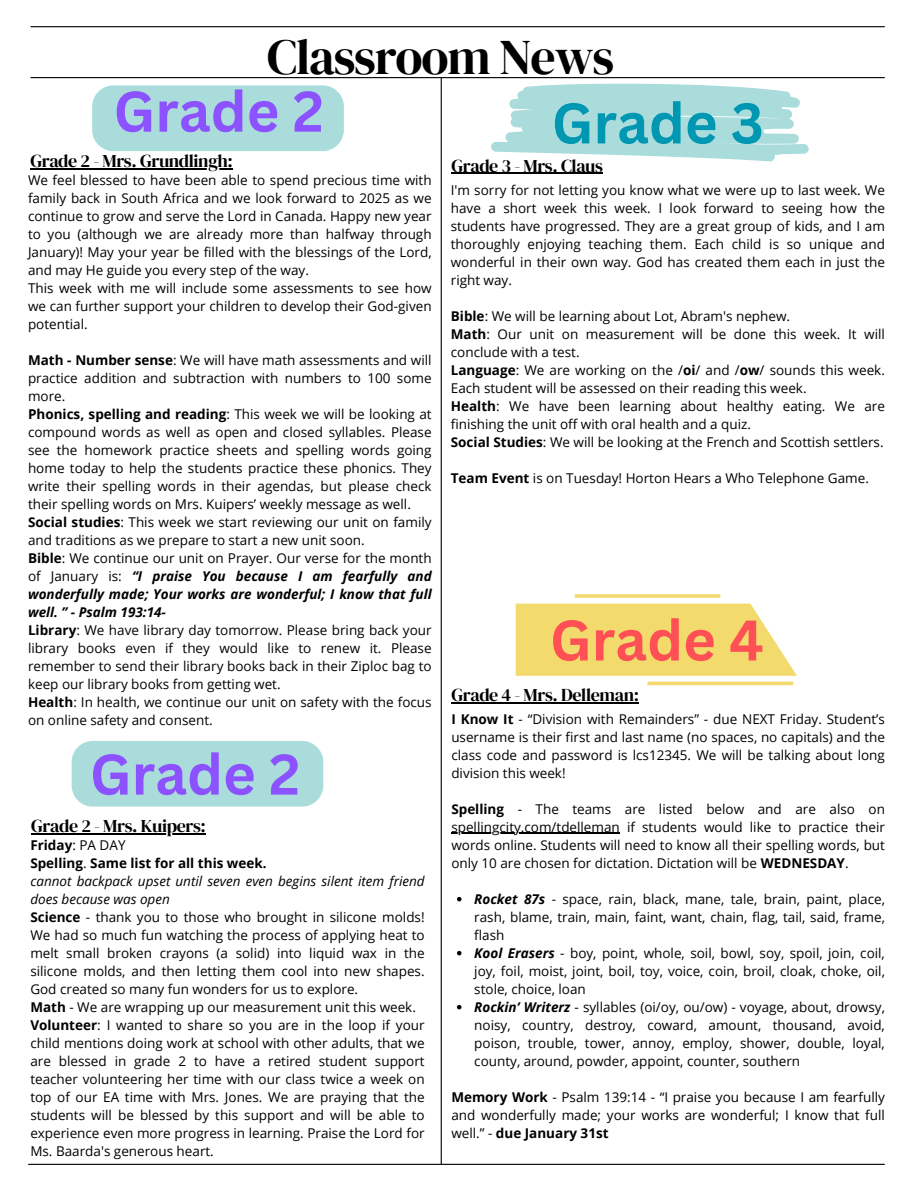
<style>
.page{position:relative;width:918px;height:1188px;background:#fff}
.page>*{position:absolute;margin:0;border:0;box-sizing:border-box;transform-origin:0 0}
.t1{font:700 55.95px "Canva Sans";color:#8c52ff}
.t2{font:700 55.95px "Canva Sans";color:#0097b2}
.t3{font:700 55.95px "Canva Sans";color:#ff5055}
.t4{font:49.8px "DM Serif Display";letter-spacing:-.025em;color:#000}
.t5{font:18px "DM Serif Display";letter-spacing:-.02em;color:#000}
.t6{font:13.5px/18px "Open Sans";color:#000;text-align:justify}
.t7{font:italic 700 13.5px/18px "Open Sans";color:#000;text-align:justify}
.t8{font:italic 13.5px/18px "Open Sans";color:#000}
.t9{font:700 13.5px "Open Sans";color:#000}
.s1{font-weight:700}
.s2{font-style:normal}
.s3{font-weight:400;font-style:normal}
.s4{font-weight:700;font-style:italic}
.s5{font-weight:400}
</style>
<div class="page">
<hr style="left:31px;top:26px;width:853px;height:1px;background:#000">
<hr style="left:441px;top:78px;width:1px;height:1086px;background:#000">
<hr style="left:29px;top:1164px;width:855px;height:1px;background:#000">
<hr style="left:31px;top:77px;width:853px;height:1px;background:#000">
<div style="left:92px;top:85px;width:252px;height:66px;background:#aadcdc"></div>
<hr style="left:31px;top:833px;width:72px;height:1px;background:#000">
<hr style="left:103px;top:833px;width:103px;height:1px;background:#000">
<svg style="left:491px;top:84px;width:318px;height:78px"></svg>
<hr style="left:451px;top:173px;width:152px;height:1px;background:#000">
<svg style="left:516px;top:604px;width:281px;height:72px"></svg>
<svg style="left:575px;top:594px;width:145px;height:4px"></svg>
<hr style="left:648px;top:682px;width:145px;height:3px;background:#f2da6c">
<hr style="left:451px;top:702px;width:188px;height:2px;background:#000">
<hr style="left:451px;top:833px;width:169px;height:1px;background:#000">
<svg style="left:457px;top:897px;width:5px;height:4px"></svg>
<svg style="left:457px;top:951px;width:5px;height:4px"></svg>
<svg style="left:457px;top:1005px;width:5px;height:4px"></svg>
<hr style="left:30px;top:168px;width:198px;height:1px;background:#000">
<div style="left:72px;top:741px;width:251px;height:66px;background:#aadcdc"></div>
<p class="t4" style="left:267px;top:22px;width:348px">Classroom News</p>
<p class="t1" style="left:114px;top:72px;width:212px">Grade 2</p>
<p class="t2" style="left:552px;top:84px;width:214px">Grade 3</p>
<p class="t5" style="left:451px;top:153px;width:153px">Grade 3 - Mrs. Claus</p>
<p class="t6" style="left:451px;top:181px;width:436px">I'm sorry for not letting you know what we were up to last week. We have a short week this week. I look forward to seeing how the students have progressed. They are a great group of kids, and I am thoroughly enjoying teaching them. Each child is so unique and wonderful in their own way. God has created them each in just the right way.</p>
<p class="t6" style="left:451px;top:307px;width:341px"><span class="s1">Bible</span>: We will be learning about Lot, Abram's nephew.</p>
<p class="t6" style="left:451px;top:325px;width:436px"><span class="s1">Math</span>: Our unit on measurement will be done this week. It will conclude with a test.</p>
<p class="t6" style="left:451px;top:361px;width:436px"><span class="s1">Language</span>: We are working on the /<span class="s1">oi</span>/ and /<span class="s1">ow</span>/ sounds this week.<br>Each student will be assessed on their reading this week.</p>
<p class="t6" style="left:451px;top:397px;width:436px"><span class="s1">Health</span>: We have been learning about healthy eating. We are finishing the unit off with oral health and a quiz.</p>
<p class="t6" style="left:451px;top:433px;width:434px"><span class="s1">Social Studies</span>: We will be looking at the French and Scottish settlers.</p>
<p class="t6" style="left:451px;top:469px;width:420px"><span class="s1">Team Event</span> is on Tuesday! Horton Hears a Who Telephone Game.</p>
<p class="t5" style="left:30px;top:148px;width:204px">Grade 2 - Mrs. Grundlingh:</p>
<h1 class="t6" style="left:28px;top:171px;width:405px">We feel blessed to have been able to spend precious time with family back in South Africa and we look forward to 2025 as we continue to grow and serve the Lord in Canada. Happy new year to you (although we are already more than halfway through January)! May your year be filled with the blessings of the Lord, and may He guide you every step of the way.</h1>
<p class="t6" style="left:28px;top:279px;width:405px">This week with me will include some assessments to see how we can further support your children to develop their God-given potential.</p>
<h1 class="t6" style="left:28px;top:351px;width:405px"><span class="s1">Math - Number sense</span>: We will have math assessments and will practice addition and subtraction with numbers to 100 some more.</h1>
<p class="t6" style="left:28px;top:405px;width:405px"><span class="s1">Phonics, spelling and reading</span>: This week we will be looking at compound words as well as open and closed syllables. Please see the homework practice sheets and spelling words going home today to help the students practice these phonics. They write their spelling words in their agendas, but please check their spelling words on Mrs. Kuipers’ weekly message as well.</p>
<p class="t6" style="left:28px;top:513px;width:405px"><span class="s1">Social studies</span>: This week we start reviewing our unit on family and traditions as we prepare to start a new unit soon.</p>
<p class="t7" style="left:28px;top:549px;width:405px"><span class="s2">Bible</span><span class="s3">: We continue our unit on Prayer. Our verse for the month of January is:</span> “I praise You because I am fearfully and wonderfully made; Your works are wonderful; I know that full well. ” - Psalm 193:14-</p>
<p class="t6" style="left:28px;top:621px;width:405px"><span class="s1">Library</span>: We have library day tomorrow. Please bring back your library books even if they would like to renew it. Please remember to send their library books back in their Ziploc bag to keep our library books from getting wet.</p>
<p class="t6" style="left:28px;top:693px;width:405px"><span class="s1">Health</span>: In health, we continue our unit on safety with the focus on online safety and consent.</p>
<p class="t3" style="left:550px;top:601px;width:215px">Grade 4</p>
<p class="t5" style="left:451px;top:683px;width:189px">Grade 4 - Mrs. Delleman:</p>
<p class="t6" style="left:451px;top:709px;width:435px"><span class="s1">I Know It</span> - “Division with Remainders” - due NEXT Friday. Student’s username is their first and last name (no spaces, no capitals) and the class code and password is lcs12345. We will be talking about long division this week!</p>
<p class="t6" style="left:451px;top:799px;width:435px"><span class="s1">Spelling</span> - The teams are listed below and are also on</p>
<p class="t6" style="left:451px;top:817px;width:435px">spellingcity.com/tdelleman if students would like to practice their words online. Students will need to know all their spelling words, but only 10 are chosen for dictation. Dictation will be <span class="s1">WEDNESDAY</span>.</p>
<p class="t6" style="left:474px;top:889px;width:412px"><span class="s4">Rocket 87s</span> - space, rain, black, mane, tale, brain, paint, place,</p>
<h1 class="t6" style="left:474px;top:907px;width:412px;text-align:left">rash, blame, train, main, faint, want, chain, flag, tail, said, frame, flash<br><span class="s4">Kool Erasers</span> - boy, point, whole, soil, bowl, soy, spoil, join, coil,</h1>
<p class="t6" style="left:474px;top:961px;width:412px;text-align:left">joy, foil, moist, joint, boil, toy, voice, coin, broil, cloak, choke, oil, stole, choice, loan<br><span class="s4">Rockin’ Writerz</span> - syllables (oi/oy, ou/ow) - voyage, about, drowsy,</p>
<p class="t6" style="left:474px;top:1015px;width:412px">noisy, country, destroy, coward, amount, thousand, avoid, poison, trouble, tower, annoy, employ, shower, double, loyal, county, around, powder, appoint, counter, southern</p>
<p class="t6" style="left:451px;top:1087px;width:435px"><span class="s1">Memory Work</span> - Psalm 139:14 - “I praise you because I am fearfully</p>
<p class="t6" style="left:451px;top:1105px;width:435px">and wonderfully made; your works are wonderful; I know that full well.” - <span class="s1">due January 31st</span></p>
<p class="t1" style="left:90px;top:735px;width:212px">Grade 2</p>
<h2 class="t5" style="left:31px;top:813px;width:176px">Grade 2 - Mrs. Kuipers:</h2>
<p class="t9" style="left:30px;top:835px;width:97px">Friday<span class="s5">: PA DAY</span></p>
<p class="t9" style="left:30px;top:853px;width:238px">Spelling<span class="s5">.</span> Same list for all this week.</p>
<p class="t8" style="left:30px;top:871px;width:396px">cannot backpack upset until seven even begins silent item friend does because was open</p>
<p class="t6" style="left:30px;top:907px;width:396px"><span class="s1">Science</span> - thank you to those who brought in silicone molds!<br>We had so much fun watching the process of applying heat to melt small broken crayons (a solid) into liquid wax in the silicone molds, and then letting them cool into new shapes.<br>God created so many fun wonders for us to explore.</p>
<p class="t6" style="left:30px;top:997px;width:387px"><span class="s1">Math</span> - We are wrapping up our measurement unit this week.</p>
<h1 class="t6" style="left:30px;top:1015px;width:396px"><span class="s1">Volunteer</span>: I wanted to share so you are in the loop if your child mentions doing work at school with other adults, that we are blessed in grade 2 to have a retired student support teacher volunteering her time with our class twice a week on top of our EA time with Mrs. Jones. We are praying that the students will be blessed by this support and will be able to experience even more progress in learning. Praise the Lord for Ms. Baarda's generous heart.</h1>
</div>
